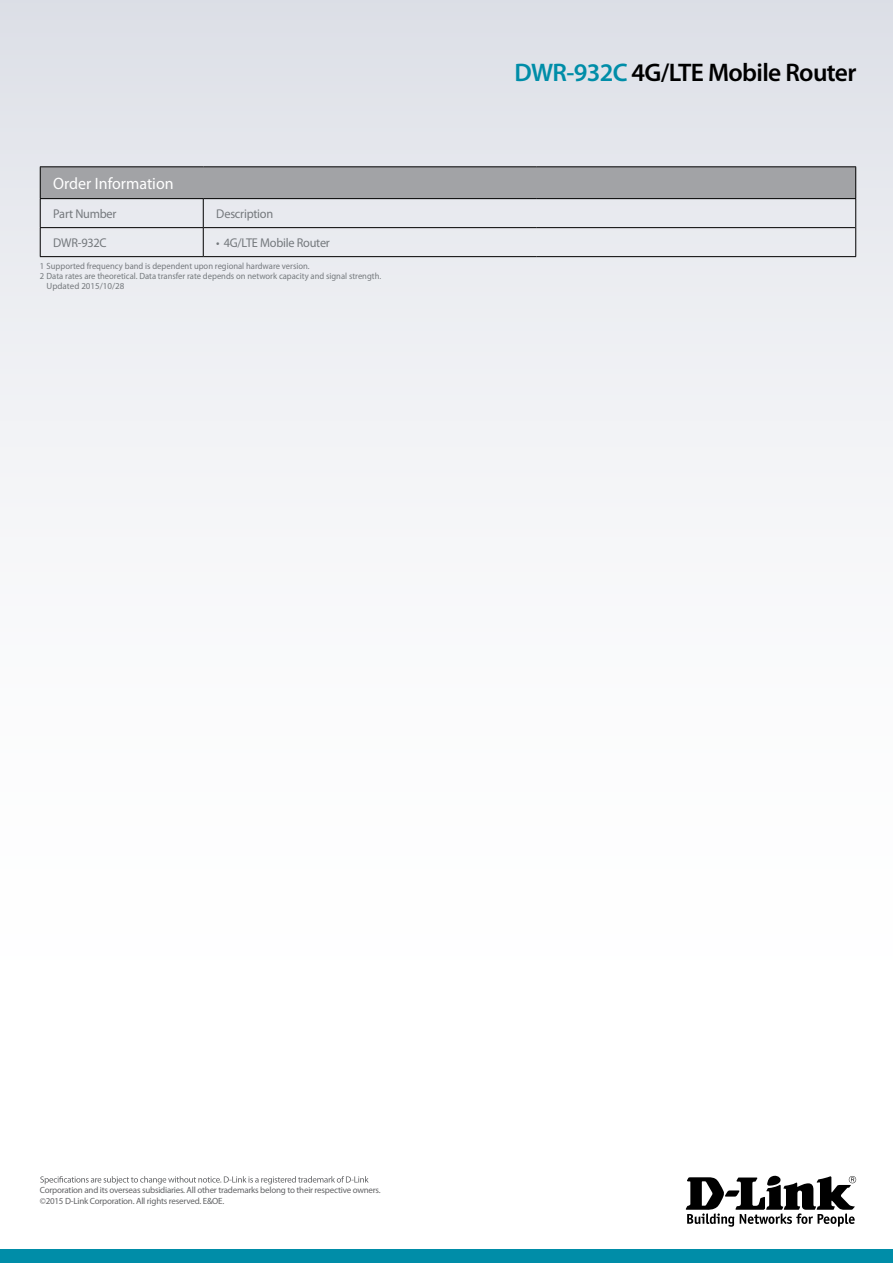
<style>
.page{position:relative;width:893px;height:1263px;background:#fff}
.page>*{position:absolute;margin:0;border:0;box-sizing:border-box;transform-origin:0 0}
.t1{font:600 25.5px "Myriad Pro";letter-spacing:-.025em;color:#000}
.t2{font:16.5px "Myriad Pro";color:#fff}
.t3{font:12.75px "Myriad Pro";letter-spacing:-.02em;color:#75797d}
.t4{font:italic 12.75px "Myriad Pro";letter-spacing:-.02em;color:#75797d}
.t5{font:9px "Myriad Pro";color:#75797d;scale:.95 1}
.t6{font:9px/10.8px "Myriad Pro";letter-spacing:-.025em;color:#636466}
.t7{font:9px "Myriad Pro";color:#75797d}
.s1{color:#008da8}
</style>
<div class="page">
<div style="left:0;top:0;width:893px;height:1084px;background:linear-gradient(to bottom,#e1e3ea,#fff)"></div>
<div style="left:0;top:1249px;width:893px;height:14px;background:#008da8"></div>
<svg style="left:686px;top:1176px;width:170px;height:51px"></svg>
<svg style="left:40px;top:1176px;width:329px;height:8px"></svg>
<div style="left:40px;top:167px;width:816px;height:32px;background:#a2a3a6"></div>
<hr style="left:855px;top:167px;width:1px;height:31px;background:#000">
<hr style="left:40px;top:198px;width:163px;height:1px;background:#000">
<hr style="left:40px;top:227px;width:163px;height:1px;background:#000">
<svg style="left:40px;top:199px;width:1px;height:57px"></svg>
<hr style="left:40px;top:256px;width:163px;height:1px;background:#000">
<hr style="left:40px;top:166px;width:163px;height:1px;background:#000">
<hr style="left:203px;top:166px;width:334px;height:1px;background:#000">
<hr style="left:537px;top:166px;width:319px;height:1px;background:#000">
<hr style="left:40px;top:167px;width:1px;height:31px;background:#000">
<hr style="left:203px;top:198px;width:334px;height:1px;background:#000">
<hr style="left:537px;top:198px;width:319px;height:1px;background:#000">
<hr style="left:203px;top:227px;width:334px;height:1px;background:#000">
<svg style="left:203px;top:199px;width:1px;height:57px"></svg>
<hr style="left:537px;top:227px;width:318px;height:1px;background:#000">
<hr style="left:203px;top:256px;width:334px;height:1px;background:#000">
<hr style="left:537px;top:256px;width:319px;height:1px;background:#000">
<svg style="left:855px;top:199px;width:1px;height:57px"></svg>
<p class="t2" style="left:53px;top:173px;width:122px">Order Information</p>
<p class="t4" style="left:53px;top:206px;width:65px">Part Number</p>
<p class="t4" style="left:216px;top:206px;width:58px">Description</p>
<p class="t3" style="left:53px;top:235px;width:55px">DWR-932C</p>
<p class="t3" style="left:216px;top:235px;width:115px">• 4G/LTE Mobile Router</p>
<p class="t5" style="left:40px;top:261px;width:286px">1 Supported frequency band is dependent upon regional hardware version.</p>
<p class="t5" style="left:40px;top:270px;width:361px">2 Data rates are theoretical. Data transfer rate depends on network capacity and signal strength.</p>
<p class="t7" style="left:47px;top:280px;width:79px">Updated 2015/10/28</p>
<p class="t1" style="left:514px;top:56px;width:344px"><span class="s1">DWR-932C</span> 4G/LTE Mobile Router</p>
<p class="t6" style="left:40px;top:1185px;width:342px">Corporation and its overseas subsidiaries. All other trademarks belong to their respective owners. ©2015 D-Link Corporation. All rights reserved. E&amp;OE.</p>
</div>
